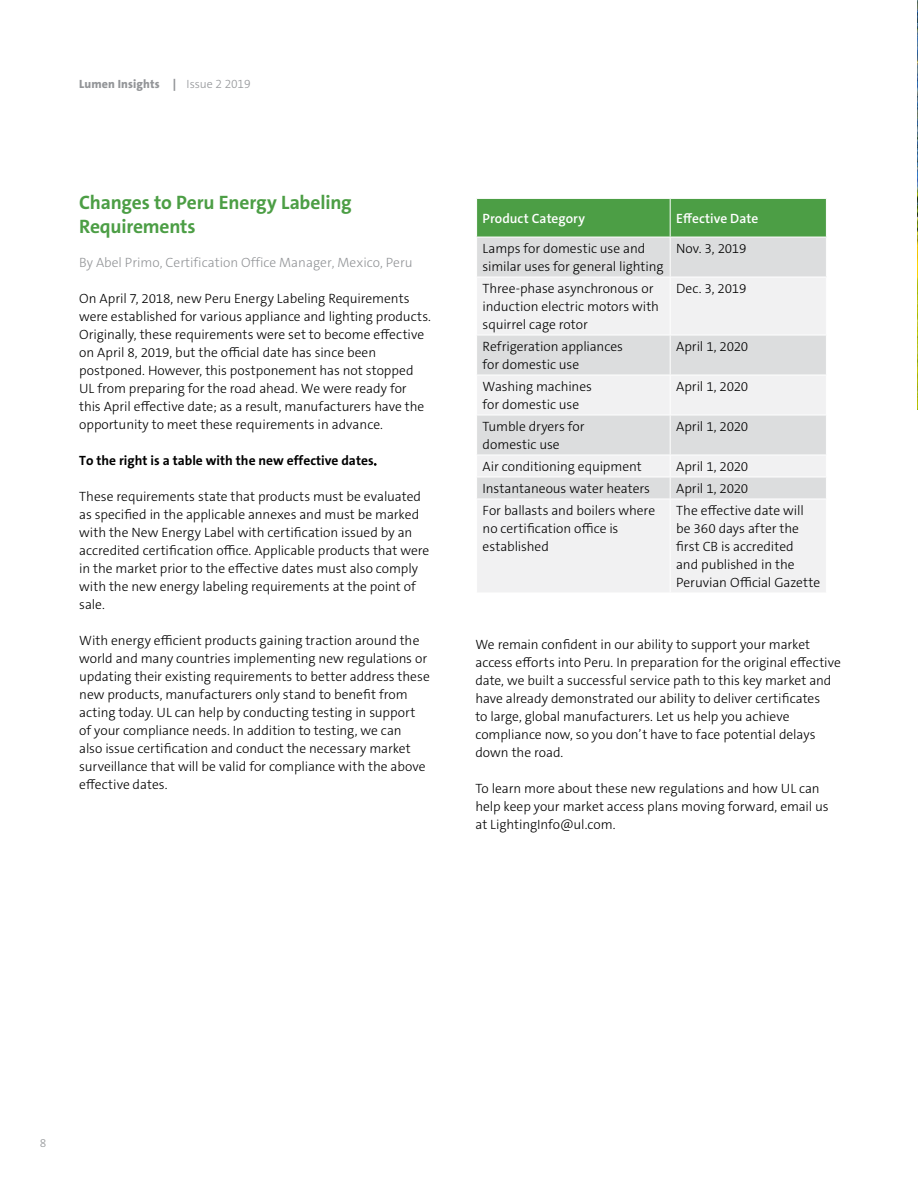
<style>
.page{position:relative;width:918px;height:1188px;background:#fff}
.page>*{position:absolute;margin:0;border:0;box-sizing:border-box;transform-origin:0 0}
.t1{font:700 19.5px/24px "The Sans C5";letter-spacing:-.01em;color:#4c9e45}
.t2{font:300 13.5px/18px "The Sans C5";letter-spacing:-.005em;color:#000}
.t3{font:300 13.5px "The Sans C5";color:#939598}
.t4{font:700 13.5px "The Sans C5";color:#000}
.t5{font:600 13.5px "The Sans C5";color:#fff}
.t6{font:800 12px "The Sans C5";letter-spacing:.01em;color:#939598}
.t7{font:300 12px "The Sans C5";color:#939598}
.s1{font-weight:300}
.s2{font-family:"The Sans Os F"}
.s3{font-family:"The Sans Os F";font-weight:400}
</style>
<div class="page">
<img style="left:917px;top:191px;width:1px;height:218px">
<hr style="left:917px;top:0;width:1px;height:191px;background:#4c9e45">
<div style="left:477px;top:199px;width:349px;height:38px;background:#4c9e45"></div>
<div style="left:477px;top:238px;width:193px;height:39px;background:#dcddde"></div>
<div style="left:670px;top:237px;width:156px;height:40px;background:#dcddde"></div>
<svg style="left:477px;top:278px;width:349px;height:314px;fill:#f1f1f2"></svg>
<div style="left:670px;top:277px;width:156px;height:58px;background:#f1f1f2"></div>
<hr style="left:670px;top:199px;width:1px;height:38px;background:#fff">
<hr style="left:670px;top:237px;width:157px;height:1px;background:#fff">
<hr style="left:670px;top:237px;width:1px;height:40px;background:#fff">
<hr style="left:670px;top:277px;width:157px;height:1px;background:#fff">
<hr style="left:670px;top:277px;width:1px;height:58px;background:#fff">
<hr style="left:476px;top:335px;width:194px;height:1px;background:#fff">
<hr style="left:670px;top:335px;width:157px;height:1px;background:#fff">
<hr style="left:670px;top:335px;width:1px;height:40px;background:#fff">
<hr style="left:476px;top:375px;width:194px;height:1px;background:#fff">
<hr style="left:670px;top:375px;width:157px;height:1px;background:#fff">
<hr style="left:670px;top:375px;width:1px;height:40px;background:#fff">
<hr style="left:476px;top:415px;width:194px;height:1px;background:#fff">
<hr style="left:670px;top:415px;width:157px;height:1px;background:#fff">
<hr style="left:670px;top:415px;width:1px;height:40px;background:#fff">
<hr style="left:476px;top:455px;width:194px;height:1px;background:#fff">
<hr style="left:670px;top:455px;width:157px;height:1px;background:#fff">
<hr style="left:476px;top:477px;width:194px;height:1px;background:#fff">
<hr style="left:670px;top:477px;width:157px;height:1px;background:#fff">
<svg style="left:670px;top:456px;width:1px;height:43px"></svg>
<hr style="left:476px;top:499px;width:194px;height:1px;background:#fff">
<hr style="left:670px;top:499px;width:157px;height:1px;background:#fff">
<hr style="left:670px;top:499px;width:1px;height:94px;background:#fff">
<p class="t6" style="left:79px;top:76px;width:173px">Lumen Insights | <span class="s1">Issue 2 2019</span></p>
<h1 class="t1" style="left:79px;top:190px;width:274px">Changes to Peru Energy Labeling<br>Requirements</h1>
<p class="t3" style="left:79px;top:254px;width:335px">By Abel Primo, Certification Office <span class="s2">M</span>anager, Mexico, Peru</p>
<p class="t2" style="left:79px;top:290px;width:353px">On April 7, 2018, new Peru Energy Labeling Requirements were established for various appliance and lighting products.<br>Originally, these requirements were set to become effective on April 8, 2019, but the official date has since been postponed. However, this postponement has not stopped UL from preparing for the road ahead. We were ready for this April effective date; as a result, manufacturers have the opportunity to meet these requirements in advance.</p>
<p class="t4" style="left:79px;top:452px;width:299px">To the right is a table with the new effective dates<span class="s3">.</span></p>
<p class="t2" style="left:79px;top:488px;width:352px">These requirements state that products must be evaluated as specified in the applicable annexes and must be marked with the New Energy Label with certification issued by an accredited certification office. Applicable products that were in the market prior to the effective dates must also comply with the new energy labeling requirements at the point of sale.</p>
<p class="t2" style="left:79px;top:632px;width:352px">With energy efficient products gaining traction around the world and many countries implementing new regulations or updating their existing requirements to better address these new products, manufacturers only stand to benefit from acting today. UL can help by conducting testing in support of your compliance needs. In addition to testing, we can<br>also issue certification and conduct the necessary market surveillance that will be valid for compliance with the above effective dates.</p>
<p class="t5" style="left:483px;top:209px;width:104px">Product Category</p>
<p class="t5" style="left:676px;top:209px;width:84px">Effective Date</p>
<p class="t2" style="left:483px;top:240px;width:182px">Lamps for domestic use and similar uses for general lighting</p>
<p class="t2" style="left:676px;top:240px;width:72px">Nov. 3, 2019</p>
<p class="t2" style="left:483px;top:280px;width:178px">Three-phase asynchronous or induction electric motors with squirrel cage rotor</p>
<p class="t2" style="left:676px;top:280px;width:72px">Dec. 3, 2019</p>
<p class="t2" style="left:483px;top:338px;width:142px">Refrigeration appliances for domestic use</p>
<p class="t2" style="left:676px;top:338px;width:74px">April 1, 2020</p>
<p class="t2" style="left:483px;top:378px;width:111px">Washing machines for domestic use</p>
<p class="t2" style="left:676px;top:378px;width:74px">April 1, 2020</p>
<p class="t2" style="left:483px;top:418px;width:104px">Tumble dryers for domestic use</p>
<p class="t2" style="left:676px;top:418px;width:74px">April 1, 2020</p>
<p class="t2" style="left:483px;top:458px;width:161px">Air conditioning equipment</p>
<p class="t2" style="left:676px;top:458px;width:74px">April 1, 2020</p>
<p class="t2" style="left:483px;top:480px;width:169px">Instantaneous water heaters</p>
<p class="t2" style="left:676px;top:480px;width:74px">April 1, 2020</p>
<p class="t2" style="left:483px;top:501px;width:174px">For ballasts and boilers where no certification office is established</p>
<p class="t2" style="left:676px;top:501px;width:146px">The effective date will be 360 days after the first CB is accredited<br>and published in the<br>Peruvian Official Gazette</p>
<p class="t2" style="left:475px;top:635px;width:367px">We remain confident in our ability to support your market access efforts into Peru. In preparation for the original effective date, we built a successful service path to this key market and have already demonstrated our ability to deliver certificates<br>to large, global manufacturers. Let us help you achieve compliance now, so you don’t have to face potential delays down the road.</p>
<p class="t2" style="left:475px;top:779px;width:355px">To learn more about these new regulations and how UL can help keep your market access plans moving forward, email us at LightingInfo@ul.com.</p>
<p class="t7" style="left:40px;top:1136px;width:8px">8</p>
</div>
